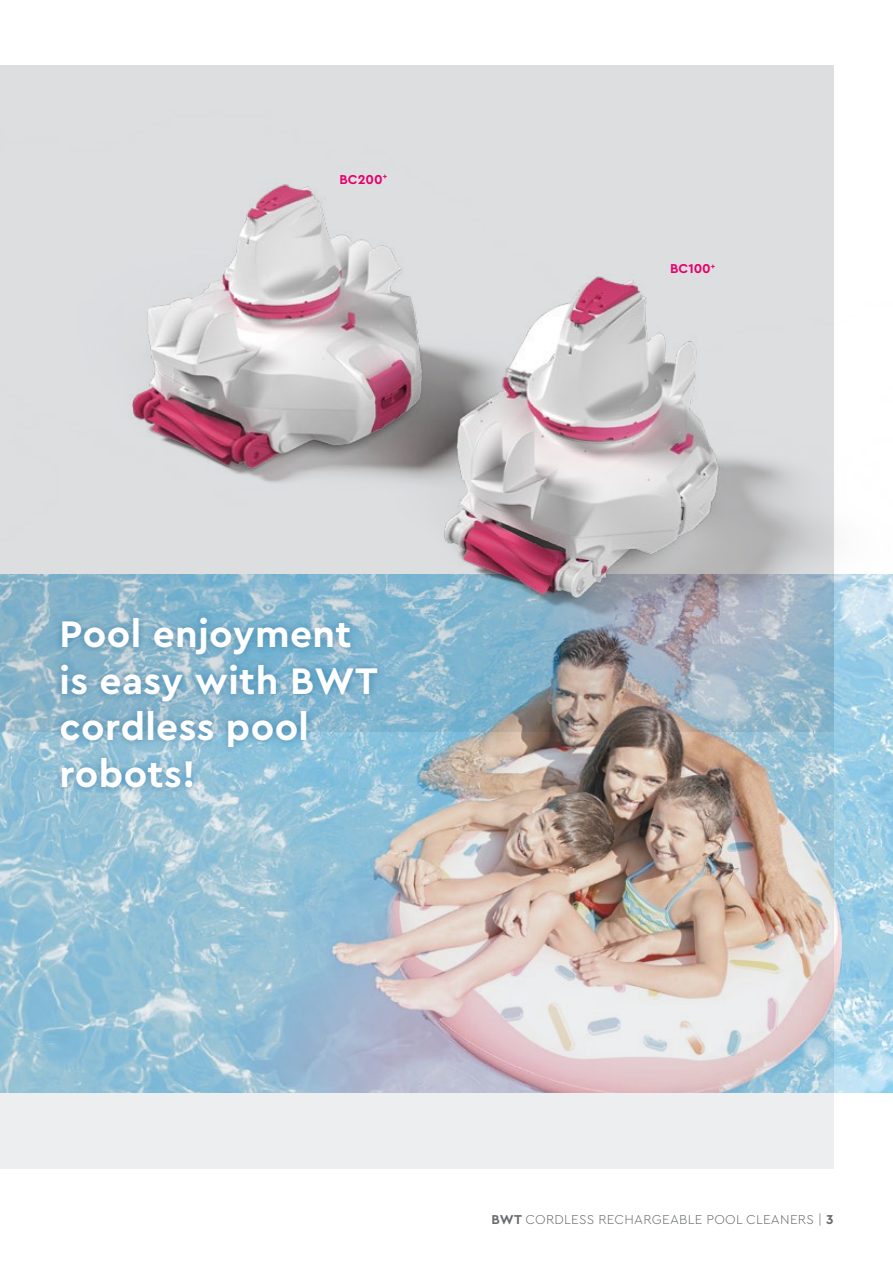
<style>
.page{position:relative;width:893px;height:1263px;background:#fff}
.page>*{position:absolute;margin:0;border:0;box-sizing:border-box;transform-origin:0 0}
.t1{font:700 38.7px/46.5px "Cera PRO";letter-spacing:.01em;color:#fff}
.t2{font:300 13.5px "Cera PRO";letter-spacing:.02em;color:#676c6e}
.t3{font:700 13.5px "Cera PRO";color:#e6006c}
.s1{font-weight:700}
</style>
<div class="page">
<div style="left:0;top:65px;width:833px;height:1103px;background:#edeeef"></div>
<img style="left:0;top:65px;width:834px;height:509px">
<img style="left:0;top:574px;width:893px;height:519px">
<svg style="left:0;top:65px;width:58px;height:20px"></svg>
<div style="left:53px;top:610px;width:332px;height:185px;background:#04558b;opacity:.5"></div>
<p class="t3" style="left:340px;top:170px;width:49px">BC200<sup>+</sup></p>
<p class="t1" style="left:60px;top:609px;width:320px">Pool enjoyment is easy with BWT cordless pool robots!</p>
<p class="t3" style="left:670px;top:260px;width:47px">BC100<sup>+</sup></p>
<p class="t2" style="left:492px;top:1210px;width:343px"><span class="s1">BWT</span> CORDLESS RECHARGEABLE POOL CLEANERS | <span class="s1">3</span></p>
</div>
